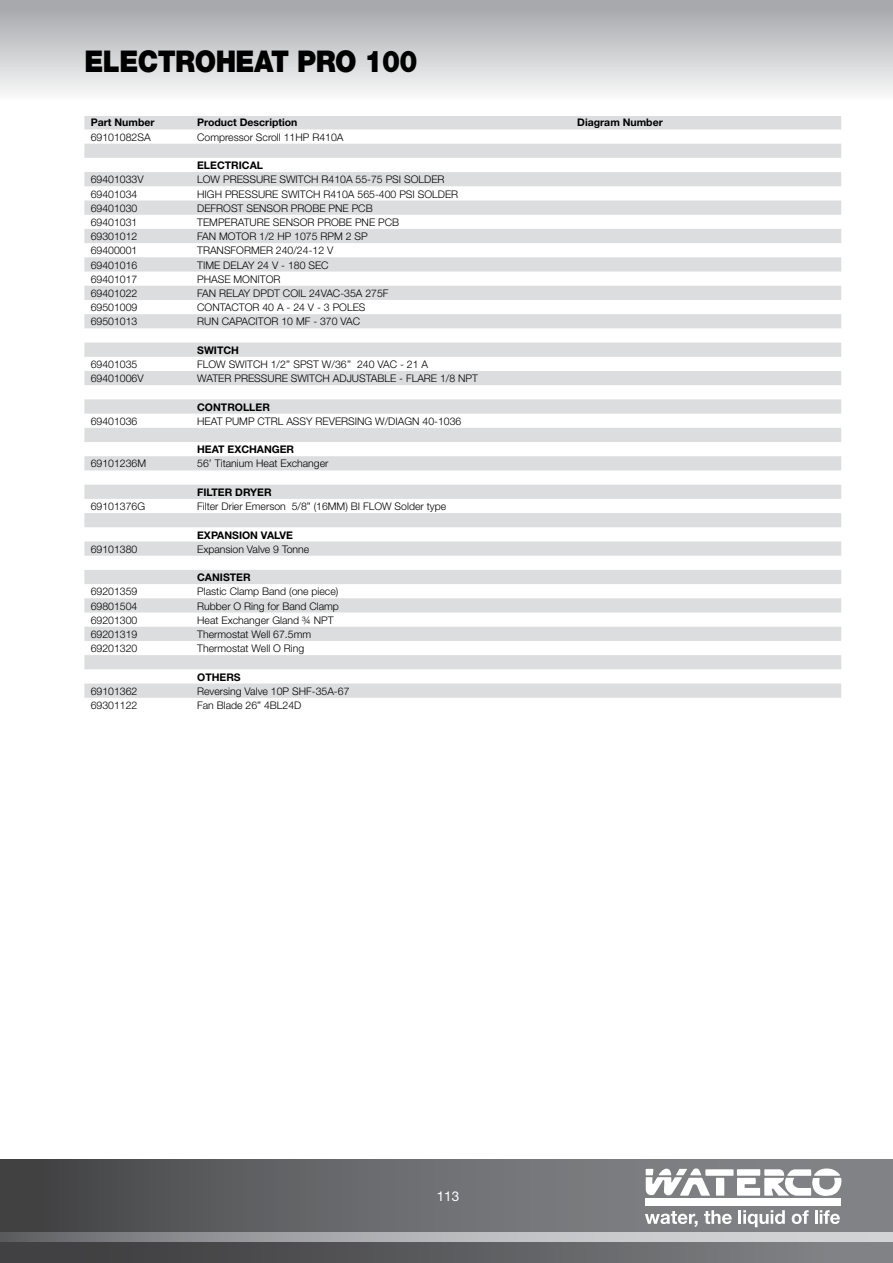
<style>
.page{position:relative;width:893px;height:1263px;background:#fff}
.page>*{position:absolute;margin:0;border:0;box-sizing:border-box;transform-origin:0 0}
.t1{font:900 30px "Helvetica Neue";letter-spacing:-.02em;color:#000;scale:.9 1}
.t2{font:13.5px "Helvetica Neue LT Std";color:#fff}
.t3{font:300 10.5px "Helvetica Neue";color:#000}
.t4{font:700 10.5px "Helvetica Neue";color:#000}
.t5{font:700 10.5px "Helvetica Neue LT Std";color:#000}
</style>
<div class="page">
<div style="left:0;top:0;width:893px;height:107px;background:linear-gradient(to bottom,#a0a2a5,#fff)"></div>
<div style="left:0;top:1160px;width:893px;height:103px;background:linear-gradient(to right,#48494b,#8c8e91)"></div>
<div style="left:0;top:1237px;width:893px;height:26px;background:linear-gradient(to right,#383739,#828487)"></div>
<svg style="left:0;top:1232px;width:893px;height:10px;background:#abadaf"></svg>
<svg style="left:646px;top:1167px;width:205px;height:30px"></svg>
<div style="left:645px;top:1198px;width:196px;height:7px;background:#fff"></div>
<svg style="left:645px;top:1210px;width:206px;height:17px"></svg>
<svg style="left:84px;top:116px;width:757px;height:582px"></svg>
<h1 class="t1" style="left:84px;top:43px;width:372px">ELECTROHEAT PRO 100</h1>
<p class="t5" style="left:91px;top:116px;width:65px">Part Number</p>
<p class="t5" style="left:197px;top:116px;width:102px">Product Description</p>
<p class="t5" style="left:577px;top:116px;width:87px">Diagram Number</p>
<p class="t3" style="left:91px;top:131px;width:61px">69101082SA</p>
<p class="t3" style="left:197px;top:131px;width:148px">Compressor Scroll 11HP R410A</p>
<p class="t4" style="left:197px;top:159px;width:67px">ELECTRICAL</p>
<p class="t3" style="left:91px;top:173px;width:54px">69401033V</p>
<p class="t3" style="left:197px;top:173px;width:249px">LOW PRESSURE SWITCH R410A 55-75 PSI SOLDER</p>
<p class="t3" style="left:91px;top:187px;width:48px">69401034</p>
<p class="t3" style="left:197px;top:187px;width:263px">HIGH PRESSURE SWITCH R410A 565-400 PSI SOLDER</p>
<p class="t3" style="left:91px;top:202px;width:48px">69401030</p>
<p class="t3" style="left:197px;top:202px;width:177px">DEFROST SENSOR PROBE PNE PCB</p>
<p class="t3" style="left:91px;top:216px;width:48px">69401031</p>
<p class="t3" style="left:197px;top:216px;width:204px">TEMPERATURE SENSOR PROBE PNE PCB</p>
<p class="t3" style="left:91px;top:230px;width:48px">69301012</p>
<p class="t3" style="left:197px;top:230px;width:172px">FAN MOTOR 1/2 HP 1075 RPM 2 SP</p>
<p class="t3" style="left:91px;top:244px;width:48px">69400001</p>
<p class="t3" style="left:197px;top:244px;width:138px">TRANSFORMER 240/24-12 V</p>
<p class="t3" style="left:91px;top:258px;width:48px">69401016</p>
<p class="t3" style="left:197px;top:258px;width:133px">TIME DELAY 24 V - 180 SEC</p>
<p class="t3" style="left:91px;top:273px;width:48px">69401017</p>
<p class="t3" style="left:197px;top:273px;width:85px">PHASE MONITOR</p>
<p class="t3" style="left:91px;top:287px;width:48px">69401022</p>
<p class="t3" style="left:197px;top:287px;width:193px">FAN RELAY DPDT COIL 24VAC-35A 275F</p>
<p class="t3" style="left:91px;top:301px;width:48px">69501009</p>
<p class="t3" style="left:197px;top:301px;width:170px">CONTACTOR 40 A - 24 V - 3 POLES</p>
<p class="t3" style="left:91px;top:315px;width:48px">69501013</p>
<p class="t3" style="left:197px;top:315px;width:165px">RUN CAPACITOR 10 MF - 370 VAC</p>
<p class="t4" style="left:197px;top:344px;width:43px">SWITCH</p>
<p class="t3" style="left:91px;top:358px;width:48px">69401035</p>
<p class="t3" style="left:197px;top:358px;width:232px">FLOW SWITCH 1/2’’ SPST W/36’’ 240 VAC - 21 A</p>
<p class="t3" style="left:91px;top:372px;width:54px">69401006V</p>
<p class="t3" style="left:197px;top:372px;width:282px">WATER PRESSURE SWITCH ADJUSTABLE - FLARE 1/8 NPT</p>
<p class="t4" style="left:197px;top:400px;width:74px">CONTROLLER</p>
<p class="t3" style="left:91px;top:415px;width:48px">69401036</p>
<p class="t3" style="left:197px;top:415px;width:266px">HEAT PUMP CTRL ASSY REVERSING W/DIAGN 40-1036</p>
<p class="t4" style="left:197px;top:443px;width:99px">HEAT EXCHANGER</p>
<p class="t3" style="left:91px;top:457px;width:57px">69101236M</p>
<p class="t3" style="left:197px;top:457px;width:133px">56’ Titanium Heat Exchanger</p>
<p class="t4" style="left:197px;top:486px;width:76px">FILTER DRYER</p>
<p class="t3" style="left:91px;top:500px;width:56px">69101376G</p>
<p class="t3" style="left:197px;top:500px;width:250px">Filter Drier Emerson 5/8” (16MM) BI FLOW Solder type</p>
<p class="t4" style="left:197px;top:528px;width:97px">EXPANSION VALVE</p>
<p class="t3" style="left:91px;top:543px;width:48px">69101380</p>
<p class="t3" style="left:197px;top:543px;width:114px">Expansion Valve 9 Tonne</p>
<p class="t4" style="left:197px;top:571px;width:55px">CANISTER</p>
<p class="t3" style="left:91px;top:585px;width:48px">69201359</p>
<p class="t3" style="left:197px;top:585px;width:143px">Plastic Clamp Band (one piece)</p>
<p class="t3" style="left:91px;top:599px;width:48px">69801504</p>
<p class="t3" style="left:197px;top:599px;width:143px">Rubber O Ring for Band Clamp</p>
<p class="t3" style="left:91px;top:614px;width:48px">69201300</p>
<p class="t3" style="left:197px;top:614px;width:138px">Heat Exchanger Gland ¾ NPT</p>
<p class="t3" style="left:91px;top:628px;width:48px">69201319</p>
<p class="t3" style="left:197px;top:628px;width:115px">Thermostat Well 67.5mm</p>
<p class="t3" style="left:91px;top:642px;width:48px">69201320</p>
<p class="t3" style="left:197px;top:642px;width:109px">Thermostat Well O Ring</p>
<p class="t4" style="left:197px;top:670px;width:45px">OTHERS</p>
<p class="t3" style="left:91px;top:685px;width:48px">69101362</p>
<p class="t3" style="left:197px;top:685px;width:154px">Reversing Valve 10P SHF-35A-67</p>
<p class="t3" style="left:91px;top:699px;width:48px">69301122</p>
<p class="t3" style="left:197px;top:699px;width:106px">Fan Blade 26” 4BL24D</p>
<p class="t2" style="left:437px;top:1188px;width:24px">113</p>
</div>
